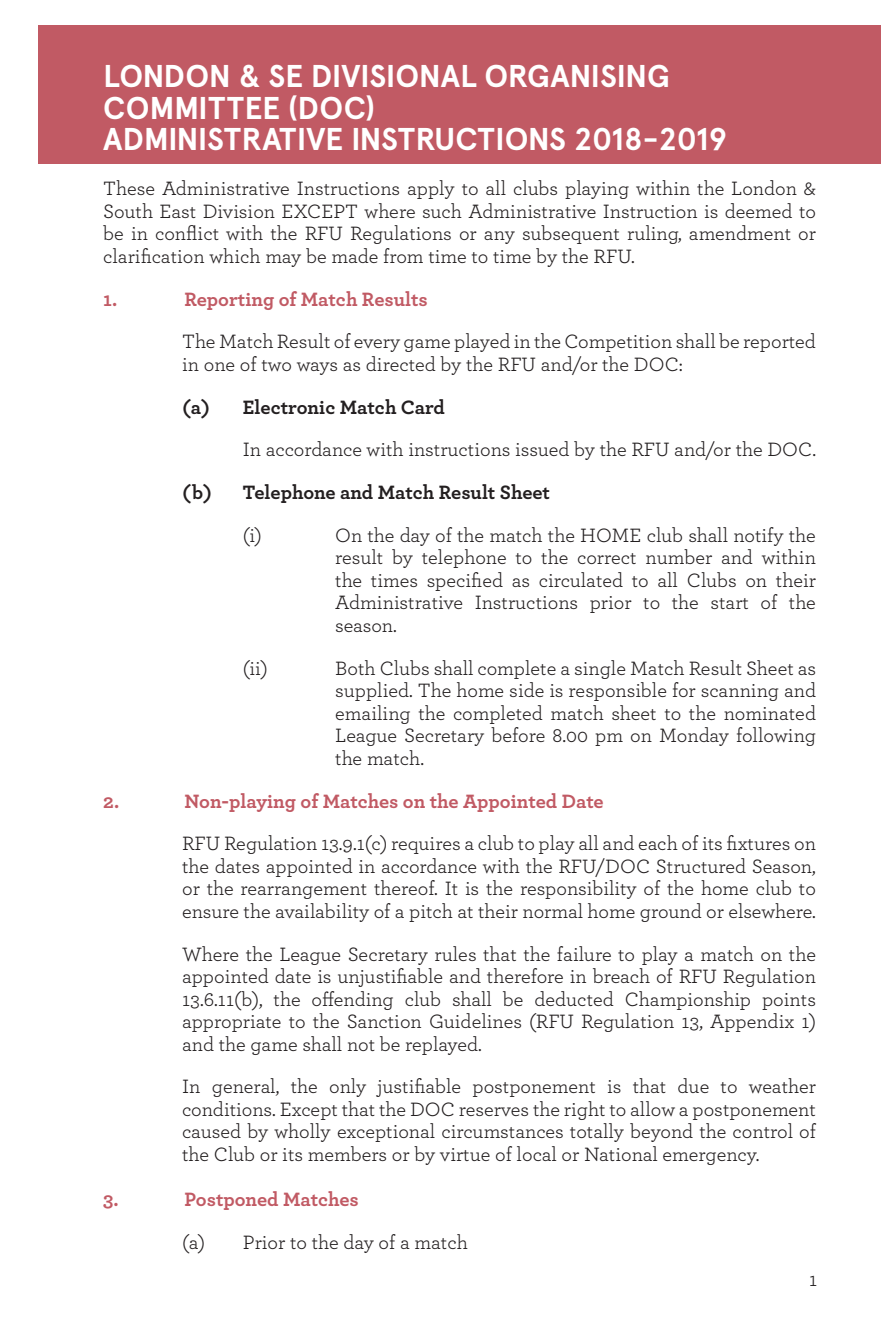
<style>
.page{position:relative;width:881px;height:1340px;background:#fff}
.page>*{position:absolute;margin:0;border:0;box-sizing:border-box;transform-origin:0 0}
.t1{font:700 31.5px/31.5px "Apercu";letter-spacing:-.01em;color:#fff}
.t2{font:20.25px/22.5px "Archer";color:#231f20;text-align:justify}
.t3{font:700 20.25px "Archer";color:#c15a64}
.t4{font:700 20.25px "Archer";color:#231f20}
</style>
<div class="page">
<div style="left:38px;top:26px;width:842px;height:138px;background:#c15a64"></div>
<h1 class="t1" style="left:103px;top:61px;width:625px">LONDON &amp; SE DIVISIONAL ORGANISING<br>COMMITTEE (DOC)<br>ADMINISTRATIVE INSTRUCTIONS 2018-2019</h1>
<p class="t2" style="left:103px;top:176px;width:714px">These Administrative Instructions apply to all clubs playing within the London &amp; South East Division EXCEPT where such Administrative Instruction is deemed to be in conflict with the RFU Regulations or any subsequent ruling, amendment or clarification which may be made from time to time by the RFU.</p>
<p class="t3" style="left:103px;top:283px;width:16px">1.</p>
<p class="t3" style="left:184px;top:283px;width:245px">Reporting of Match Results</p>
<p class="t2" style="left:182px;top:329px;width:635px">The Match Result of every game played in the Competition shall be reported in one of two ways as directed by the RFU and/or the DOC:</p>
<p class="t4" style="left:182px;top:391px;width:264px">(a) Electronic Match Card</p>
<p class="t2" style="left:243px;top:437px;width:574px">In accordance with instructions issued by the RFU and/or the DOC.</p>
<p class="t4" style="left:182px;top:476px;width:369px">(b) Telephone and Match Result Sheet</p>
<p class="t2" style="left:243px;top:523px;width:21px">(i)</p>
<p class="t2" style="left:335px;top:523px;width:482px">On the day of the match the HOME club shall notify the result by telephone to the correct number and within the times specified as circulated to all Clubs on their Administrative Instructions prior to the start of the season.</p>
<p class="t2" style="left:243px;top:655px;width:26px">(ii)</p>
<p class="t2" style="left:335px;top:655px;width:482px">Both Clubs shall complete a single Match Result Sheet as supplied. The home side is responsible for scanning and emailing the completed match sheet to the nominated League Secretary before 8.00 pm on Monday following the match.</p>
<p class="t3" style="left:103px;top:784px;width:17px">2.</p>
<p class="t3" style="left:184px;top:784px;width:421px">Non-playing of Matches on the Appointed Date</p>
<p class="t2" style="left:182px;top:831px;width:635px">RFU Regulation 13.9.1(c) requires a club to play all and each of its fixtures on the dates appointed in accordance with the RFU/DOC Structured Season, or the rearrangement thereof. It is the responsibility of the home club to ensure the availability of a pitch at their normal home ground or elsewhere.</p>
<p class="t2" style="left:182px;top:941px;width:635px">Where the League Secretary rules that the failure to play a match on the appointed date is unjustifiable and therefore in breach of RFU Regulation 13.6.11(b), the offending club shall be deducted Championship points appropriate to the Sanction Guidelines (RFU Regulation 13, Appendix 1) and the game shall not be replayed.</p>
<p class="t2" style="left:182px;top:1074px;width:635px">In general, the only justifiable postponement is that due to weather conditions. Except that the DOC reserves the right to allow a postponement caused by wholly exceptional circumstances totally beyond the control of the Club or its members or by virtue of local or National emergency.</p>
<p class="t3" style="left:103px;top:1183px;width:17px">3.</p>
<p class="t3" style="left:184px;top:1183px;width:176px">Postponed Matches</p>
<p class="t2" style="left:182px;top:1229px;width:287px">(a) Prior to the day of a match</p>
<p class="t2" style="left:808px;top:1266px;width:10px">1</p>
</div>
